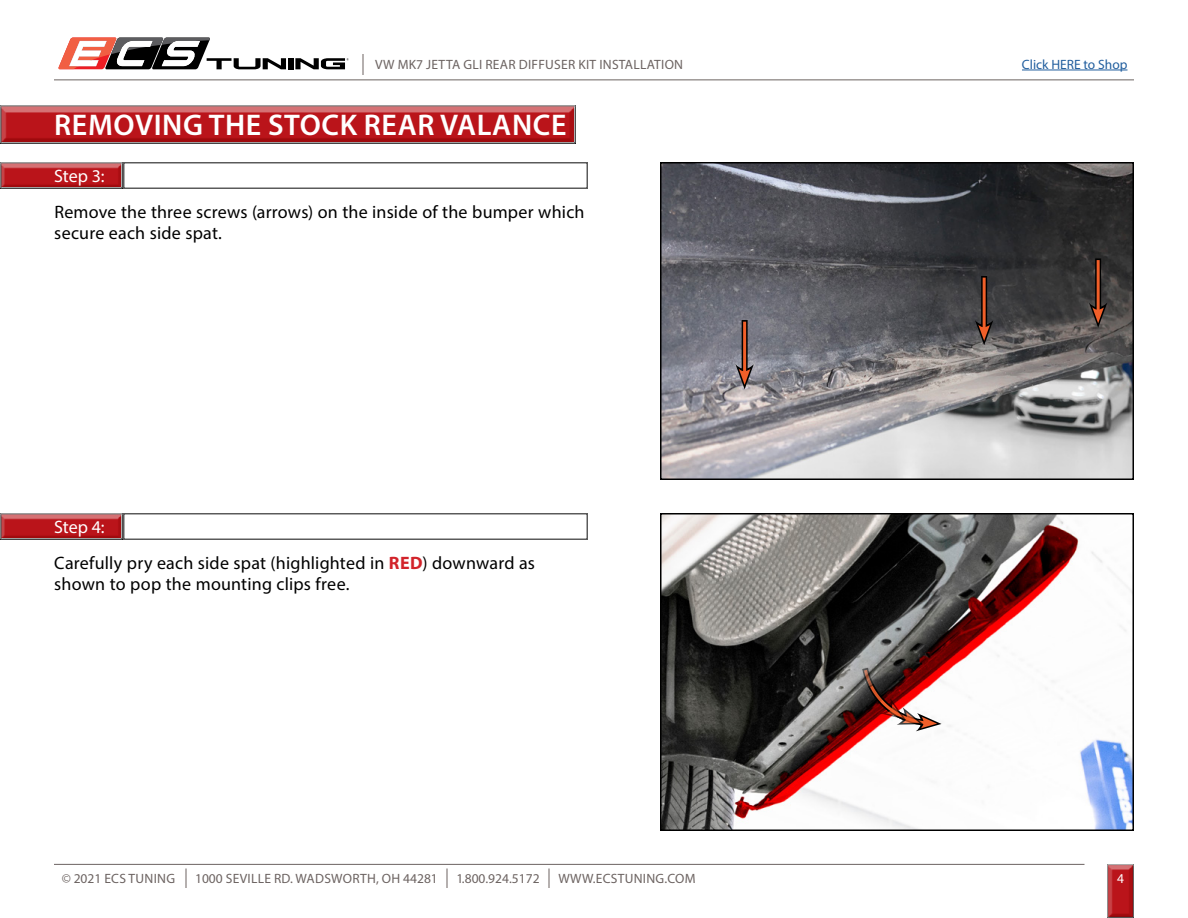
<style>
.page{position:relative;width:1188px;height:918px;background:#fff}
.page>*{position:absolute;margin:0;border:0;box-sizing:border-box;transform-origin:0 0}
.t1{font:600 30px "Myriad Pro";letter-spacing:.02em;color:#fff}
.t2{font:18px/21.6px "Myriad Pro";letter-spacing:.01em;color:#000}
.t3{font:18px "Myriad Pro";color:#fff}
.t4{font:13.5px "Myriad Pro";letter-spacing:.02em;color:#6c6361}
.t5{font:13.5px "Myriad Pro";color:#215e9e}
.t6{font:13.5px "Myriad Pro";color:#6c6361}
.t7{font:13.5px "Myriad Pro";color:#fff}
.s1{color:#fff}
.s2{font-weight:700;color:#d2232a}
</style>
<div class="page">
<div style="left:288px;top:58px;width:5px;height:11px;background:#000"></div>
<svg style="left:58px;top:38px;width:228px;height:31px"></svg>
<svg style="left:295px;top:58px;width:54px;height:11px"></svg>
<hr style="left:54px;top:80px;width:1080px;height:1px;background:#6c6361">
<svg style="left:363px;top:54px;width:1px;height:21px"></svg>
<hr style="left:1022px;top:70px;width:106px;height:1px;background:#215e9e">
<div style="left:1101px;top:861px;width:39px;height:57px;background:#000;opacity:.75"></div>
<hr style="left:54px;top:864px;width:1030px;height:1px;background:#6c6361">
<svg style="left:549px;top:868px;width:1px;height:20px"></svg>
<svg style="left:186px;top:868px;width:1px;height:20px"></svg>
<svg style="left:447px;top:868px;width:1px;height:20px"></svg>
<img style="left:663px;top:165px;width:468px;height:312px">
<div style="left:660px;top:162px;width:474px;height:318px;border:2px solid #000"></div>
<div style="left:0;top:159px;width:129px;height:30px;background:#000;opacity:.75"></div>
<img style="left:663px;top:516px;width:468px;height:312px">
<div style="left:660px;top:513px;width:474px;height:318px;border:2px solid #000"></div>
<div style="left:0;top:510px;width:129px;height:30px;background:#000;opacity:.75"></div>
<svg style="left:742px;top:320px;width:6px;height:44px"></svg>
<hr style="left:743px;top:322px;width:3px;height:52px;background:#f15f29">
<svg style="left:735px;top:364px;width:19px;height:25px"></svg>
<div style="left:981px;top:276px;width:6px;height:55px;background:#54210e"></div>
<hr style="left:983px;top:278px;width:3px;height:52px;background:#f15f29">
<svg style="left:975px;top:320px;width:18px;height:25px"></svg>
<svg style="left:1095px;top:258px;width:6px;height:45px"></svg>
<hr style="left:1097px;top:260px;width:3px;height:53px;background:#f15f29">
<svg style="left:1089px;top:303px;width:18px;height:25px"></svg>
<svg style="left:858px;top:661px;width:84px;height:70px"></svg>
<div style="left:0;top:101px;width:584px;height:43px;background:#000;opacity:.75"></div>
<p class="t4" style="left:375px;top:56px;width:310px">VW MK7 JETTA GLI REAR DIFFUSER KIT INSTALLATION</p>
<p class="t5" style="left:1022px;top:56px;width:107px">Click HERE to Shop</p>
<h1 class="t1" style="left:54px;top:106px;width:514px">REMOVING THE STOCK REAR VALANCE</h1>
<p class="t3" style="left:54px;top:164px;width:52px">Step 3:</p>
<p class="t2" style="left:54px;top:200px;width:532px">Remove the three screws (arrows) on the inside of the bumper which secure each side spat.</p>
<p class="t2" style="left:54px;top:508px;width:483px;line-height:36px"><span class="s1">Step 4:<br></span>Carefully pry each side spat (highlighted in <span class="s2">RED</span>) downward as</p>
<p class="t2" style="left:54px;top:573px;width:297px">shown to pop the mounting clips free.</p>
<p class="t4" style="left:62px;top:870px;width:115px">© 2021 ECS TUNING</p>
<p class="t4" style="left:195px;top:870px;width:244px">1000 SEVILLE RD. WADSWORTH, OH 44281</p>
<p class="t6" style="left:456px;top:870px;width:85px">1.800.924.5172</p>
<p class="t4" style="left:558px;top:870px;width:139px">WWW.ECSTUNING.COM</p>
<p class="t7" style="left:1117px;top:870px;width:8px">4</p>
</div>
